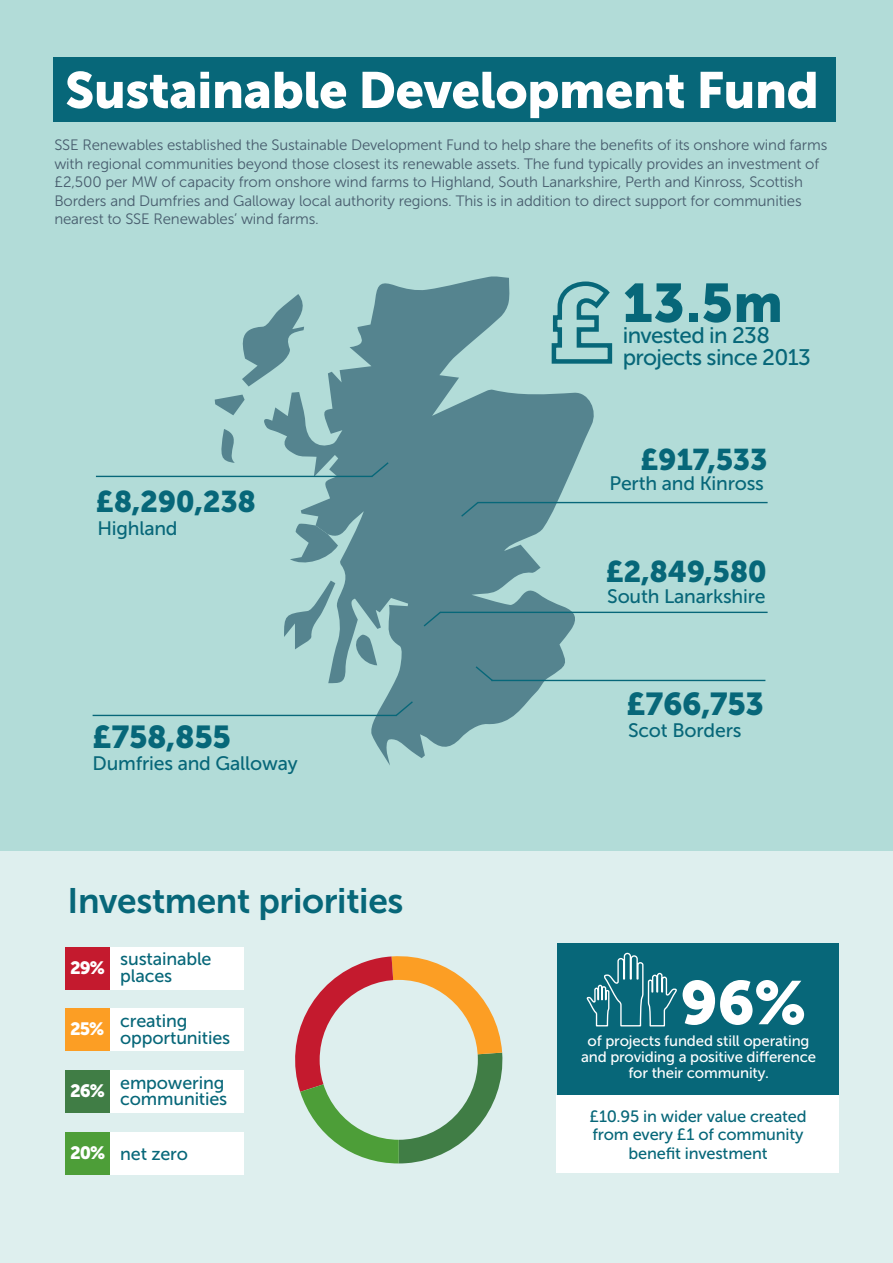
<style>
.page{position:relative;width:893px;height:1263px;background:#fff}
.page>*{position:absolute;margin:0;border:0;box-sizing:border-box;transform-origin:0 0}
.t1{font:60.9px "Museo Sans 900";color:#fff}
.t2{font:54px "Museo Sans 900";color:#076779}
.t3{font:50.7px "Museo Sans 900";letter-spacing:-.01em;color:#fff}
.t4{font:35.25px "Museo Sans 700";letter-spacing:-.01em;color:#076779}
.t5{font:31.5px "Museo Sans 900";letter-spacing:-.01em;color:#076779}
.t6{font:29.85px "Museo Sans 900";letter-spacing:-.01em;color:#076779}
.t7{font:22.5px/21.5px "Museo Sans 500";letter-spacing:-.03em;color:#076779}
.t8{font:19.5px "Museo Sans 500";letter-spacing:-.01em;color:#076779}
.t9{font:18px/16.5px "Museo Sans 500";letter-spacing:-.01em;color:#076779}
.t10{font:17.7px "Museo Sans 900";color:#fff}
.t11{font:16.35px/18.3px "Museo Sans 500";letter-spacing:-.01em;color:#076779;text-align:center}
.t12{font:15px/18.6px "Museo Sans 300";letter-spacing:-.01em;color:#475c6d}
.t13{font:15px/15.9px "Museo Sans 500";letter-spacing:-.01em;color:#fff;text-align:center}
.s1{font-family:"Museo Sans 900";font-size:17.7px;color:#fff}
</style>
<div class="page">
<div style="left:0;top:850px;width:893px;height:413px;background:#deefee"></div>
<div style="left:0;top:0;width:893px;height:850px;background:#b2dcd8"></div>
<div style="left:53px;top:57px;width:782px;height:65px;background:#076779"></div>
<svg style="left:262px;top:276px;width:333px;height:489px;fill:#55848f"></svg>
<svg style="left:242px;top:294px;width:66px;height:92px"></svg>
<svg style="left:284px;top:581px;width:51px;height:68px"></svg>
<svg style="left:290px;top:523px;width:48px;height:44px"></svg>
<svg style="left:352px;top:634px;width:25px;height:31px"></svg>
<svg style="left:215px;top:395px;width:30px;height:20px"></svg>
<svg style="left:221px;top:429px;width:14px;height:34px"></svg>
<svg style="left:549px;top:279px;width:64px;height:87px"></svg>
<hr style="left:478px;top:502px;width:290px;height:1px;background:#076779">
<svg style="left:460px;top:500px;width:20px;height:18px"></svg>
<hr style="left:93px;top:715px;width:304px;height:1px;background:#076779">
<svg style="left:394px;top:700px;width:20px;height:17px"></svg>
<hr style="left:96px;top:476px;width:276px;height:1px;background:#076779">
<svg style="left:370px;top:461px;width:20px;height:17px"></svg>
<hr style="left:440px;top:612px;width:328px;height:1px;background:#076779">
<svg style="left:422px;top:610px;width:20px;height:18px"></svg>
<hr style="left:491px;top:680px;width:274px;height:1px;background:#076779">
<svg style="left:474px;top:665px;width:20px;height:17px"></svg>
<svg style="left:295px;top:956px;width:208px;height:207px"></svg>
<div style="left:320px;top:980px;width:158px;height:160px;background:#deefee;border-radius:50%"></div>
<div style="left:107px;top:947px;width:136px;height:42px;background:#fff"></div>
<div style="left:66px;top:947px;width:44px;height:42px;background:#c41a2e"></div>
<div style="left:107px;top:1009px;width:136px;height:42px;background:#fff"></div>
<div style="left:66px;top:1009px;width:44px;height:42px;background:#fc9e24"></div>
<div style="left:107px;top:1070px;width:136px;height:43px;background:#fff"></div>
<div style="left:66px;top:1070px;width:44px;height:43px;background:#407d45"></div>
<div style="left:107px;top:1132px;width:136px;height:43px;background:#fff"></div>
<div style="left:66px;top:1132px;width:44px;height:43px;background:#4d9e38"></div>
<div style="left:558px;top:943px;width:281px;height:223px;background:#076779"></div>
<div style="left:556px;top:1095px;width:283px;height:77px;background:#fff"></div>
<svg style="left:586px;top:952px;width:91px;height:75px"></svg>
<h3 class="t3" style="left:65px;top:61px;width:755px">Sustainable Development Fund</h3>
<p class="t12" style="left:54px;top:136px;width:774px">SSE Renewables established the Sustainable Development Fund to help share the benefits of its onshore wind farms with regional communities beyond those closest its renewable assets. The fund typically provides an investment of £2,500 per MW of capacity from onshore wind farms to Highland, South Lanarkshire, Perth and Kinross, Scottish Borders and Dumfries and Galloway local authority regions. This is in addition to direct support for communities nearest to SSE Renewables’ wind farms.</p>
<h2 class="t2" style="left:623px;top:272px;width:162px">13.5m</h2>
<h3 class="t7" style="left:623px;top:325px;width:189px">invested in 238 projects since 2013</h3>
<h3 class="t6" style="left:96px;top:485px;width:162px">£8,290,238</h3>
<h3 class="t8" style="left:97px;top:517px;width:82px">Highland</h3>
<h3 class="t5" style="left:93px;top:719px;width:140px">£758,855</h3>
<h3 class="t8" style="left:93px;top:752px;width:207px">Dumfries and Galloway</h3>
<h3 class="t4" style="left:68px;top:881px;width:337px">Investment priorities</h3>
<p class="t10" style="left:70px;top:957px;width:37px">29%</p>
<p class="t9" style="left:120px;top:951px;width:93px">sustainable places</p>
<p class="t10" style="left:70px;top:1019px;width:36px">25%</p>
<p class="t9" style="left:120px;top:1013px;width:112px">creating opportunities</p>
<p class="t10" style="left:70px;top:1081px;width:37px">26%</p>
<p class="t9" style="left:120px;top:1074px;width:109px">empowering communities</p>
<p class="t9" style="left:70px;top:1146px;width:119px"><span class="s1">20%</span> net zero</p>
<h3 class="t6" style="left:640px;top:442px;width:129px">£917,533</h3>
<h3 class="t8" style="left:609px;top:473px;width:156px">Perth and Kinross</h3>
<h3 class="t6" style="left:606px;top:555px;width:163px">£2,849,580</h3>
<h3 class="t8" style="left:607px;top:586px;width:160px">South Lanarkshire</h3>
<h3 class="t5" style="left:627px;top:686px;width:139px">£766,753</h3>
<h3 class="t8" style="left:628px;top:719px;width:115px">Scot Borders</h3>
<h1 class="t1" style="left:680px;top:968px;width:127px">96%</h1>
<p class="t13" style="left:581px;top:1033px;width:237px">of projects funded still operating and providing a positive difference for their community.</p>
<p class="t11" style="left:589px;top:1107px;width:219px">£10.95 in wider value created from every £1 of community benefit investment</p>
</div>
